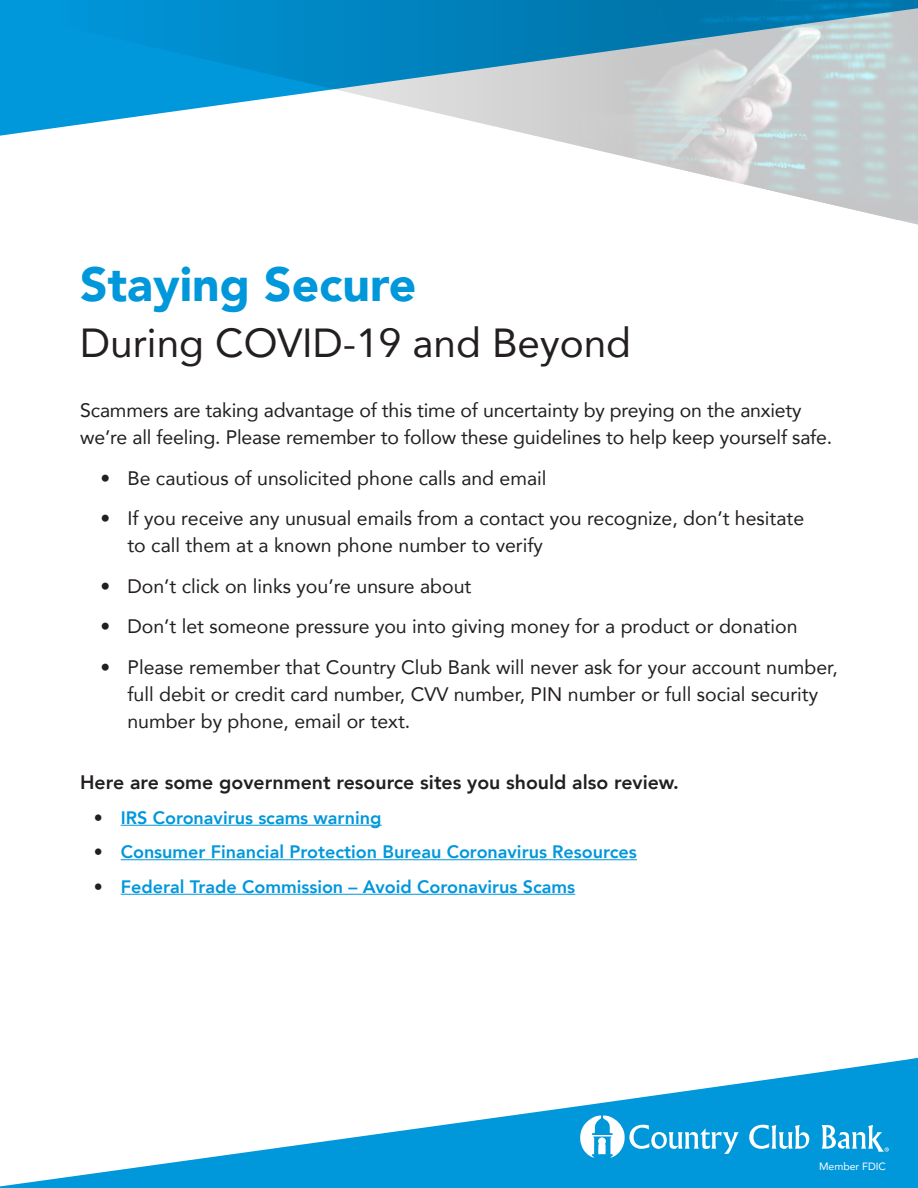
<style>
.page{position:relative;width:918px;height:1188px;background:#fff}
.page>*{position:absolute;margin:0;border:0;box-sizing:border-box;transform-origin:0 0}
.t1{font:900 48px "Avenir";color:#0097db}
.t2{font:40.5px "Avenir";color:#231f20}
.body{font:19.5px/27px "Avenir";color:#231f20}
.body-2{font:800 19.5px "Avenir";color:#231f20}
.t3{font:800 18px "Avenir";color:#0097db}
.body-3{font:10.5px "Avenir";color:#fff}
.s1{font-weight:400;color:#231f20}
</style>
<div class="page">
<svg style="left:0;top:1057px;width:918px;height:131px"></svg>
<svg style="left:580px;top:1116px;width:159px;height:42px"></svg>
<svg style="left:749px;top:1125px;width:60px;height:24px"></svg>
<svg style="left:822px;top:1125px;width:67px;height:27px"></svg>
<hr style="left:121px;top:825px;width:261px;height:1px;background:#0097db">
<hr style="left:121px;top:859px;width:516px;height:1px;background:#0097db">
<hr style="left:121px;top:894px;width:454px;height:1px;background:#0097db">
<svg style="left:0;top:0;width:918px;height:225px"></svg>
<p class="t1" style="left:80px;top:243px;width:338px">Staying Secure</p>
<p class="t2" style="left:80px;top:310px;width:552px">During COVID-19 and Beyond</p>
<p class="body" style="left:80px;top:397px;width:754px">Scammers are taking advantage of this time of uncertainty by preying on the anxiety we’re all feeling. Please remember to follow these guidelines to help keep yourself safe.</p>
<p class="body" style="left:100px;top:464px;width:448px">• Be cautious of unsolicited phone calls and email</p>
<p class="body" style="left:127px;top:505px;width:678px;text-indent:-27px">• If you receive any unusual emails from a contact you recognize, don’t hesitate to call them at a known phone number to verify</p>
<p class="body" style="left:100px;top:572px;width:373px">• Don’t click on links you’re unsure about</p>
<p class="body" style="left:100px;top:613px;width:699px">• Don’t let someone pressure you into giving money for a product or donation</p>
<p class="body" style="left:127px;top:653px;width:712px;text-indent:-27px">• Please remember that Country Club Bank will never ask for your account number, full debit or credit card number, CVV number, PIN number or full social security number by phone, email or text.</p>
<p class="body-2" style="left:80px;top:767px;width:600px">Here are some government resource sites you should also review.</p>
<p class="t3" style="left:94px;top:804px;width:289px"><span class="s1">•</span> IRS Coronavirus scams warning</p>
<p class="t3" style="left:94px;top:838px;width:545px"><span class="s1">•</span> Consumer Financial Protection Bureau Coronavirus Resources</p>
<p class="t3" style="left:94px;top:873px;width:483px"><span class="s1">•</span> Federal Trade Commission – Avoid Coronavirus Scams</p>
<p class="body-3" style="left:819px;top:1157px;width:68px">Member FDIC</p>
</div>
